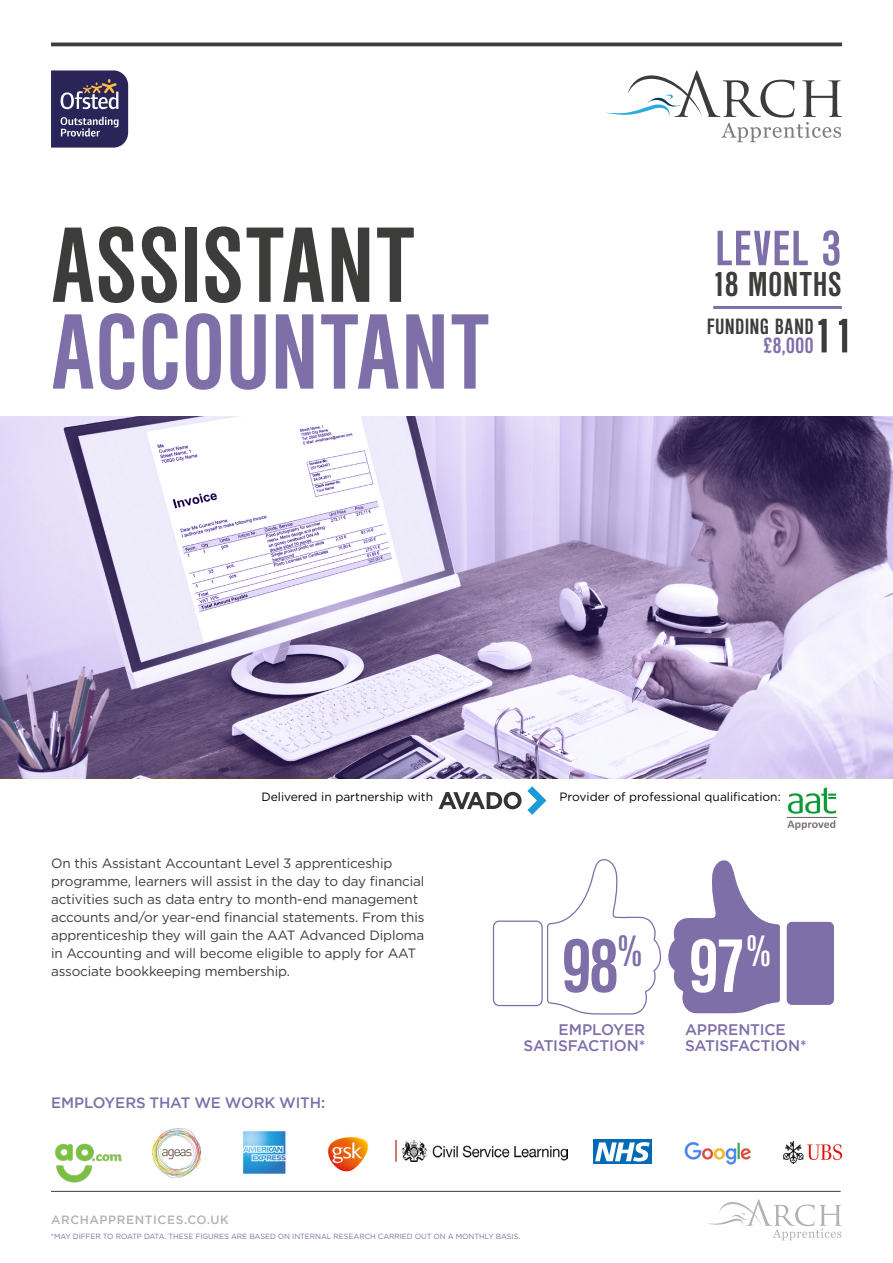
<style>
.page{position:relative;width:893px;height:1263px;background:#fff}
.page>*{position:absolute;margin:0;border:0;box-sizing:border-box;transform-origin:0 0}
.t1{font:700 condensed 111.45px "Nimbus Sans DOT";letter-spacing:.005em;color:#7f6fa9}
.t2{font:700 condensed 111.45px "Nimbus Sans DOT";letter-spacing:.01em;color:#3c3c3b}
.t3{font:700 condensed 78.6px "Nimbus Sans DOT";color:#7f6fa9}
.t4{font:700 condensed 51.6px "Nimbus Sans DOT";letter-spacing:.02em;color:#7f6fa9}
.t5{font:700 condensed 50.4px "Nimbus Sans DOT";color:#3c3c3b}
.t6{font:700 condensed 36px "Nimbus Sans DOT";letter-spacing:.01em;color:#3c3c3b}
.t7{font:700 condensed 23.1px "Nimbus Sans DOT";letter-spacing:.01em;color:#3c3c3b}
.t8{font:700 condensed 23.1px "Nimbus Sans DOT";color:#7f6fa9}
.t9{font:500 15.3px/16.5px "Gotham";letter-spacing:-.01em;color:#7f6fa9;text-align:right}
.t10{font:500 15px "Gotham";letter-spacing:-.015em;color:#7f6fa9}
.t11{font:13.5px/18px "Gotham";letter-spacing:-.01em;color:#3c3c3b}
.t12{font:12px "Gotham";color:#000}
.t13{font:500 12px "Gotham";letter-spacing:.05em;color:#b3b2b2}
.t14{font:7.5px "Gotham";letter-spacing:-.01em;color:#7f6fa9}
.s1{color:#fff}
</style>
<div class="page">
<div style="left:493px;top:920px;width:50px;height:86px;border:1px solid #7f6fa9;border-radius:6px"></div>
<svg style="left:547px;top:859px;width:233px;height:156px"></svg>
<div style="left:786px;top:921px;width:49px;height:84px;background:#7f6fa9;border-radius:6px"></div>
<div style="left:785px;top:920px;width:50px;height:86px;border:1px solid #fff;border-radius:6px"></div>
<svg style="left:0;top:417px;width:893px;height:361px"></svg>
<svg style="left:605px;top:70px;width:237px;height:72px"></svg>
<hr style="left:51px;top:1191px;width:790px;height:1px;background:#3c3c3b">
<svg style="left:707px;top:1199px;width:135px;height:41px"></svg>
<svg style="left:51px;top:70px;width:77px;height:78px;background:#4d466f"></svg>
<hr style="left:51px;top:43px;width:791px;height:3px;background:#3c3c3b">
<hr style="left:713px;top:306px;width:129px;height:3px;background:#7f6fa9">
<svg style="left:439px;top:786px;width:107px;height:29px"></svg>
<img style="left:787px;top:787px;width:51px;height:43px">
<img style="left:55px;top:1143px;width:67px;height:40px">
<img style="left:684px;top:1142px;width:67px;height:23px">
<img style="left:152px;top:1129px;width:48px;height:48px">
<img style="left:243px;top:1131px;width:43px;height:43px">
<img style="left:327px;top:1137px;width:42px;height:35px">
<img style="left:395px;top:1141px;width:173px;height:20px">
<img style="left:783px;top:1141px;width:59px;height:23px">
<div style="left:593px;top:1140px;width:59px;height:24px;background:#006ab4"></div>
<svg style="left:595px;top:1142px;width:55px;height:19px"></svg>
<h1 class="t2" style="left:52px;top:205px;width:365px">ASSISTANT</h1>
<h1 class="t1" style="left:52px;top:292px;width:439px">ACCOUNTANT</h1>
<h3 class="t7" style="left:707px;top:314px;width:109px">FUNDING BAND</h3>
<h3 class="t4" style="left:715px;top:220px;width:128px">LEVEL 3</h3>
<h3 class="t6" style="left:712px;top:264px;width:131px">18 MONTHS</h3>
<h3 class="t5" style="left:813px;top:309px;width:42px">11</h3>
<h3 class="t8" style="left:763px;top:333px;width:52px">£8,000</h3>
<p class="t12" style="left:261px;top:789px;width:173px">Delivered in partnership with</p>
<p class="t12" style="left:560px;top:789px;width:223px">Provider of professional qualification:</p>
<p class="t11" style="left:51px;top:854px;width:375px">On this Assistant Accountant Level 3 apprenticeship programme, learners will assist in the day to day financial activities such as data entry to month-end management accounts and/or year-end financial statements. From this apprenticeship they will gain the AAT Advanced Diploma in Accounting and will become eligible to apply for AAT associate bookkeeping membership.</p>
<p class="t10" style="left:51px;top:1094px;width:276px">EMPLOYERS THAT WE WORK WITH:</p>
<p class="t13" style="left:51px;top:1213px;width:179px">ARCHAPPRENTICES.CO.UK</p>
<h2 class="t3" style="left:561px;top:923px;width:213px">98<sup>%</sup> <span class="s1">97</span><sup>%</sup></h2>
<p class="t9" style="left:524px;top:1021px;width:123px">EMPLOYER<br>SATISFACTION*</p>
<p class="t9" style="left:685px;top:1021px;width:123px;text-align:left">APPRENTICE<br>SATISFACTION*</p>
<p class="t14" style="left:51px;top:1232px;width:471px">*MAY DIFFER TO ROATP DATA. THESE FIGURES ARE BASED ON INTERNAL RESEARCH CARRIED OUT ON A MONTHLY BASIS.</p>
</div>
